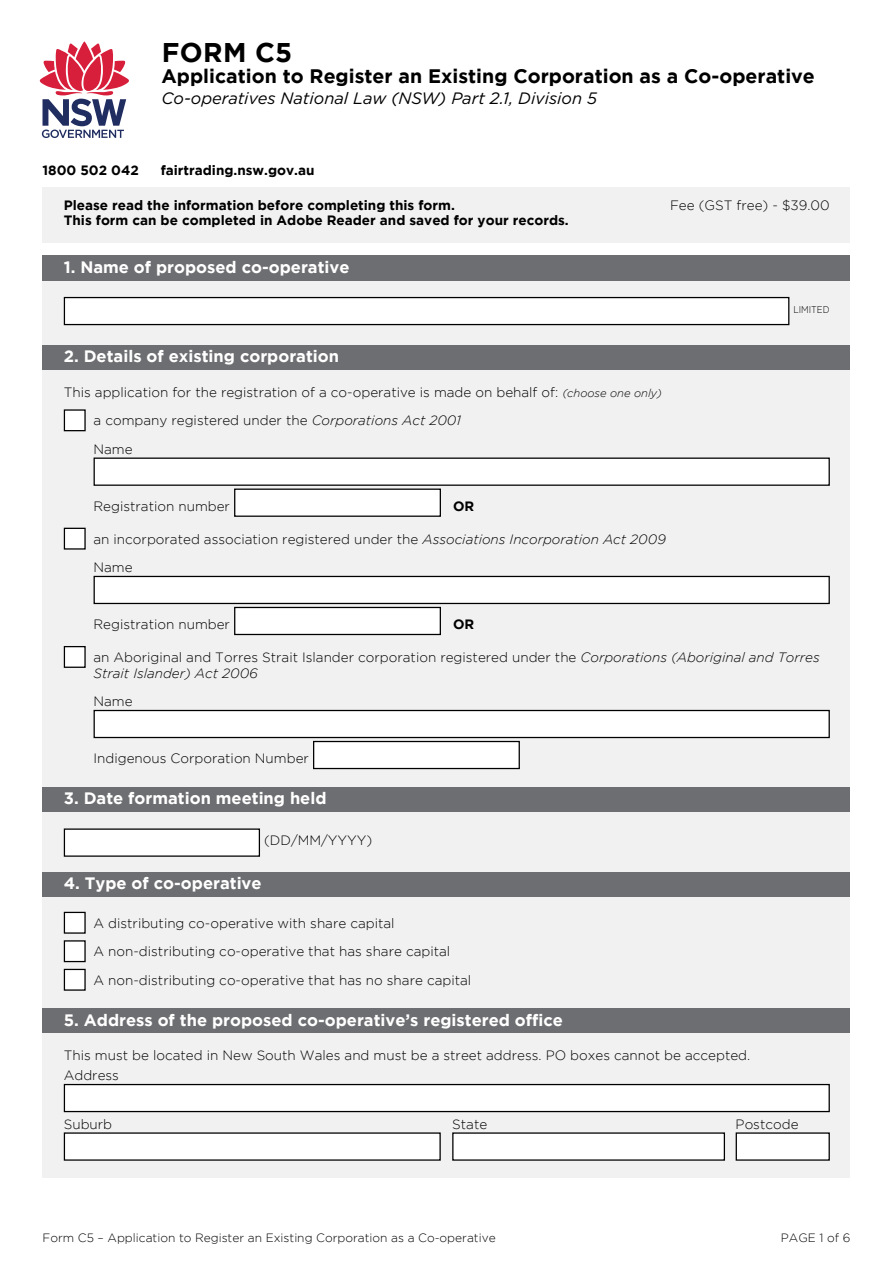
<style>
.page{position:relative;width:893px;height:1263px;background:#fff}
.page>*{position:absolute;margin:0;border:0;box-sizing:border-box;transform-origin:0 0}
.Form_Heading{font:700 27px "Gotham";letter-spacing:.015em;color:#000}
.Form_Subheading{font:700 19.5px "Gotham";color:#000}
.Questions_L1{font:700 16.5px "Gotham";color:#fff}
.Form_subheding_2{font:italic 16.5px "Gotham";color:#000}
.Body{font:300 13.5px/28.5px "Gotham";color:#000}
.Body-2{font:700 13.5px "Gotham";color:#000}
.Body_-_form_fields{font:300 13.5px "Gotham";color:#000}
.Body_before_form_fie{font:700 13.5px "Gotham";color:#000}
.t1{font:300 12px "Gotham";color:#000}
.t2{font:300 9.75px "Gotham";letter-spacing:-.005em;color:#000;scale:.9 1}
.s1{font-style:italic;font-size:11.25px}
.s2{font-style:italic}
</style>
<div class="page">
<div style="left:43px;top:344px;width:807px;height:26px;background:#6d6e71"></div>
<div style="left:43px;top:872px;width:807px;height:25px;background:#6d6e71"></div>
<div style="left:43px;top:787px;width:807px;height:25px;background:#6d6e71"></div>
<div style="left:43px;top:187px;width:807px;height:55px;background:#f1f1f2"></div>
<div style="left:43px;top:370px;width:807px;height:417px;background:#f1f1f2"></div>
<div style="left:43px;top:897px;width:807px;height:111px;background:#f1f1f2"></div>
<div style="left:43px;top:812px;width:807px;height:60px;background:#f1f1f2"></div>
<svg style="left:39px;top:41px;width:90px;height:97px"></svg>
<div style="left:43px;top:255px;width:807px;height:26px;background:#6d6e71"></div>
<div style="left:43px;top:281px;width:807px;height:63px;background:#f1f1f2"></div>
<div style="left:64px;top:298px;width:725px;height:27px;background:#fff"></div>
<div style="left:64px;top:297px;width:725px;height:28px;border:1px solid #000"></div>
<div style="left:43px;top:1008px;width:807px;height:25px;background:#6d6e71"></div>
<div style="left:64px;top:410px;width:21px;height:21px;background:#fff"></div>
<div style="left:64px;top:409px;width:22px;height:22px;border:1px solid #000"></div>
<div style="left:94px;top:458px;width:735px;height:27px;background:#fff"></div>
<div style="left:94px;top:457px;width:736px;height:29px;border:1px solid #000"></div>
<div style="left:235px;top:489px;width:205px;height:27px;background:#fff"></div>
<div style="left:234px;top:488px;width:207px;height:29px;border:1px solid #000"></div>
<div style="left:64px;top:528px;width:21px;height:21px;background:#fff"></div>
<div style="left:64px;top:528px;width:22px;height:22px;border:1px solid #000"></div>
<div style="left:94px;top:576px;width:735px;height:27px;background:#fff"></div>
<div style="left:94px;top:576px;width:736px;height:28px;border:1px solid #000"></div>
<div style="left:235px;top:607px;width:205px;height:27px;background:#fff"></div>
<div style="left:234px;top:607px;width:207px;height:28px;border:1px solid #000"></div>
<div style="left:64px;top:647px;width:21px;height:20px;background:#fff"></div>
<div style="left:64px;top:646px;width:22px;height:22px;border:1px solid #000"></div>
<div style="left:94px;top:710px;width:735px;height:27px;background:#fff"></div>
<div style="left:94px;top:710px;width:736px;height:28px;border:1px solid #000"></div>
<div style="left:314px;top:741px;width:205px;height:27px;background:#fff"></div>
<div style="left:313px;top:741px;width:207px;height:28px;border:1px solid #000"></div>
<div style="left:64px;top:829px;width:195px;height:27px;background:#fff"></div>
<div style="left:64px;top:912px;width:21px;height:21px;background:#fff"></div>
<div style="left:64px;top:912px;width:22px;height:22px;border:1px solid #000"></div>
<div style="left:64px;top:941px;width:21px;height:20px;background:#fff"></div>
<div style="left:64px;top:940px;width:22px;height:22px;border:1px solid #000"></div>
<div style="left:64px;top:969px;width:21px;height:21px;background:#fff"></div>
<div style="left:43px;top:1033px;width:807px;height:145px;background:#f1f1f2"></div>
<div style="left:64px;top:1084px;width:765px;height:27px;background:#fff"></div>
<div style="left:64px;top:1084px;width:766px;height:28px;border:1px solid #000"></div>
<div style="left:64px;top:1133px;width:376px;height:27px;background:#fff"></div>
<div style="left:453px;top:1133px;width:271px;height:27px;background:#fff"></div>
<div style="left:736px;top:1133px;width:93px;height:27px;background:#fff"></div>
<div style="left:64px;top:969px;width:22px;height:22px;border:1px solid #000"></div>
<h1 class="Form_Heading" style="left:162px;top:37px;width:132px">FORM C5</h1>
<h2 class="Form_Subheading" style="left:162px;top:65px;width:655px">Application to Register an Existing Corporation as a Co-operative</h2>
<h2 class="Form_subheding_2" style="left:162px;top:88px;width:437px">Co-operatives National Law (NSW) Part 2.1, Division 5</h2>
<p class="Body-2" style="left:43px;top:163px;width:98px">1800 502 042</p>
<p class="Body-2" style="left:161px;top:163px;width:155px">fairtrading.nsw.gov.au</p>
<p class="Body-2" style="left:64px;top:197px;width:393px">Please read the information before completing this form.</p>
<p class="Body-2" style="left:64px;top:213px;width:506px">This form can be completed in Adobe Reader and saved for your records.</p>
<p class="Questions_L1" style="left:64px;top:257px;width:287px">1. Name of proposed co-operative</p>
<p class="Body" style="left:670px;top:191px;width:161px">Fee (GST free) - $39.00</p>
<p class="t2" style="left:793px;top:304px;width:41px">LIMITED</p>
<h3 class="Questions_L1" style="left:64px;top:347px;width:277px">2. Details of existing corporation</h3>
<p class="Body" style="left:94px;top:378px;width:570px;text-indent:-30px">This application for the registration of a co-operative is made on behalf of: <span class="s1">(choose one only) </span>a company registered under the <span class="s2">Corporations Act 2001<br></span>Name</p>
<p class="Body" style="left:94px;top:492px;width:138px">Registration number</p>
<p class="Body_before_form_fie" style="left:453px;top:498px;width:23px">OR</p>
<p class="Body" style="left:94px;top:524px;width:574px">an incorporated association registered under the <span class="s2">Associations Incorporation Act 2009<br></span>Name</p>
<p class="Body" style="left:94px;top:610px;width:138px">Registration number</p>
<p class="Body_before_form_fie" style="left:453px;top:617px;width:23px">OR</p>
<p class="Body" style="left:94px;top:649px;width:728px;line-height:15.8px">an Aboriginal and Torres Strait Islander corporation registered under the <span class="s2">Corporations (Aboriginal and Torres<br>Strait Islander) Act 2006</span></p>
<p class="Body" style="left:94px;top:687px;width:41px">Name</p>
<p class="Body" style="left:94px;top:744px;width:217px">Indigenous Corporation Number</p>
<h3 class="Questions_L1" style="left:64px;top:789px;width:264px">3. Date formation meeting held</h3>
<p class="Body" style="left:264px;top:826px;width:110px">(DD/MM/YYYY)</p>
<h3 class="Questions_L1" style="left:64px;top:874px;width:199px">4. Type of co-operative</h3>
<p class="Body" style="left:94px;top:908px;width:379px">A distributing co-operative with share capital<br>A non-distributing co-operative that has share capital<br>A non-distributing co-operative that has no share capital</p>
<h3 class="Questions_L1" style="left:64px;top:1010px;width:501px">5. Address of the proposed co-operative’s registered office</h3>
<p class="Body_-_form_fields" style="left:64px;top:1048px;width:688px">This must be located in New South Wales and must be a street address. PO boxes cannot be accepted.</p>
<p class="Body" style="left:64px;top:1061px;width:57px">Address</p>
<p class="Body" style="left:64px;top:1109px;width:50px">Suburb</p>
<p class="Body" style="left:452px;top:1109px;width:37px">State</p>
<p class="Body" style="left:736px;top:1109px;width:64px">Postcode</p>
<p class="t1" style="left:43px;top:1231px;width:455px">Form C5 – Application to Register an Existing Corporation as a Co-operative</p>
<p class="t1" style="left:781px;top:1231px;width:71px">PAGE 1 of 6</p>
</div>
